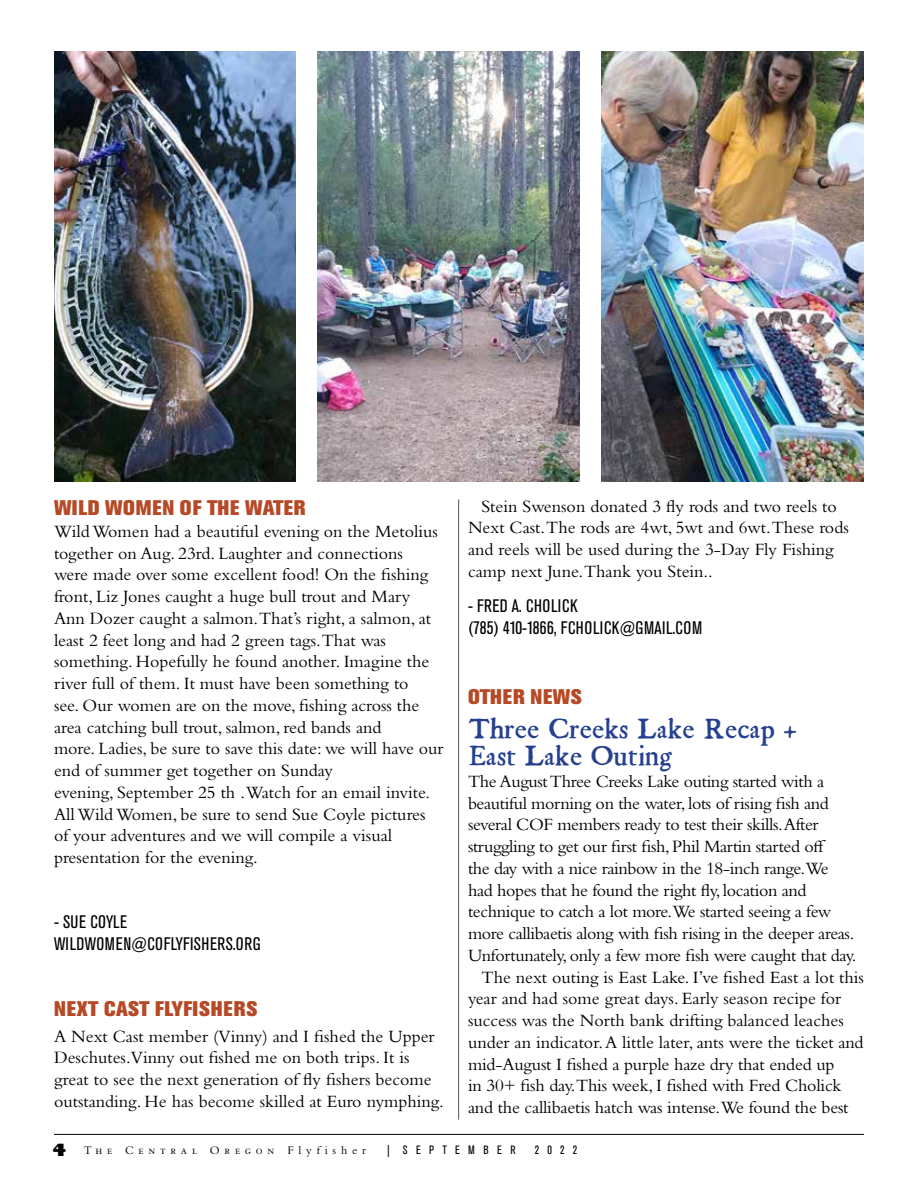
<style>
.page{position:relative;width:918px;height:1188px;background:#fff}
.page>*{position:absolute;margin:0;border:0;box-sizing:border-box;transform-origin:0 0}
.t1{font:27px/27px "Kis Miklos";color:#25408f}
.t2{font:800 21px "Akzidenz Grotesk BE";letter-spacing:.02em;color:#b64926}
.t3{font:18px/21.8px "Bembo Std";color:#000}
.t4{font:18px "Bembo Std";letter-spacing:-.02em;color:#000}
.t5{font:condensed 18px/21.8px "Akzidenz Grotesk BE";letter-spacing:.02em;color:#000}
.t6{font:12px "Bembo Std";letter-spacing:.4em;color:#000}
.t7{font:condensed 12px "Akzidenz Grotesk BE";letter-spacing:.7em;color:#000}
.s1{font-family:"Gill Sans Std";font-weight:800;font-size:16.5px}
</style>
<div class="page">
<hr style="left:54px;top:1134px;width:810px;height:1px;background:#000">
<hr style="left:458px;top:500px;width:1px;height:620px;background:#58595b">
<img style="left:54px;top:51px;width:242px;height:430px">
<img style="left:601px;top:51px;width:263px;height:430px">
<img style="left:317px;top:51px;width:263px;height:430px">
<p class="t2" style="left:54px;top:496px;width:253px">WILD WOMEN OF THE WATER</p>
<p class="t3" style="left:54px;top:520px;width:391px">Wild Women had a beautiful evening on the Metolius together on Aug. 23rd. Laughter and connections<br>were made over some excellent food! On the fishing front, Liz Jones caught a huge bull trout and Mary Ann Dozer caught a salmon.That’s right, a salmon, at least 2 feet long and had 2 green tags.That was something. Hopefully he found another. Imagine the river full of them. It must have been something to<br>see. Our women are on the move, fishing across the area catching bull trout, salmon, red bands and<br>more. Ladies, be sure to save this date: we will have our end of summer get together on Sunday<br>evening, September 25 th .Watch for an email invite.<br>All Wild Women, be sure to send Sue Coyle pictures of your adventures and we will compile a visual presentation for the evening.</p>
<p class="t5" style="left:54px;top:912px;width:208px">- SUE COYLE<br>WILDWOMEN@COFLYFISHERS.ORG</p>
<p class="t2" style="left:54px;top:996px;width:205px">NEXT CAST FLYFISHERS</p>
<p class="t3" style="left:54px;top:1025px;width:391px">A Next Cast member (Vinny) and I fished the Upper Deschutes.Vinny out fished me on both trips. It is great to see the next generation of fly fishers become outstanding. He has become skilled at Euro nymphing.</p>
<p class="t3" style="left:468px;top:495px;width:382px;text-indent:14px">Stein Swenson donated 3 fly rods and two reels to Next Cast.The rods are 4wt, 5wt and 6wt.These rods and reels will be used during the 3-Day Fly Fishing camp next June.Thank you Stein..</p>
<p class="t5" style="left:468px;top:595px;width:236px">- FRED A. CHOLICK<br>(785) 410-1866, FCHOLICK@GMAIL.COM</p>
<p class="t2" style="left:468px;top:685px;width:115px">OTHER NEWS</p>
<h1 class="t1" style="left:468px;top:716px;width:330px">Three Creeks Lake Recap +<br>East Lake Outing</h1>
<p class="t4" style="left:468px;top:771px;width:358px">The August Three Creeks Lake outing started with a</p>
<p class="t4" style="left:468px;top:792px;width:362px">beautiful morning on the water, lots of rising fish and</p>
<p class="t4" style="left:468px;top:814px;width:352px">several COF members ready to test their skills.After</p>
<p class="t3" style="left:468px;top:835px;width:359px">struggling to get our first fish, Phil Martin started off</p>
<p class="t4" style="left:468px;top:858px;width:362px">the day with a nice rainbow in the 18-inch range.We</p>
<p class="t3" style="left:468px;top:879px;width:340px">had hopes that he found the right fly, location and</p>
<p class="t3" style="left:468px;top:900px;width:365px">technique to catch a lot more.We started seeing a few</p>
<p class="t4" style="left:468px;top:923px;width:388px">more callibaetis along with fish rising in the deeper areas.</p>
<p class="t3" style="left:468px;top:944px;width:390px">Unfortunately, only a few more fish were caught that day.</p>
<p class="t3" style="left:482px;top:966px;width:384px">The next outing is East Lake. I’ve fished East a lot this</p>
<p class="t3" style="left:468px;top:987px;width:375px">year and had some great days. Early season recipe for</p>
<p class="t3" style="left:468px;top:1009px;width:377px">success was the North bank drifting balanced leaches</p>
<p class="t3" style="left:468px;top:1031px;width:397px">under an indicator. A little later, ants were the ticket and</p>
<p class="t3" style="left:468px;top:1053px;width:367px">mid-August I fished a purple haze dry that ended up</p>
<p class="t3" style="left:468px;top:1074px;width:375px">in 30+ fish day.This week, I fished with Fred Cholick</p>
<p class="t3" style="left:468px;top:1096px;width:382px">and the callibaetis hatch was intense.We found the best</p>
<p class="t6" style="left:52px;top:1144px;width:315px"><span class="s1">4</span> The Central Oregon Flyfisher</p>
<p class="t7" style="left:387px;top:1143px;width:130px">| SEPTEMBER</p>
<p class="t7" style="left:535px;top:1143px;width:44px">2022</p>
</div>
